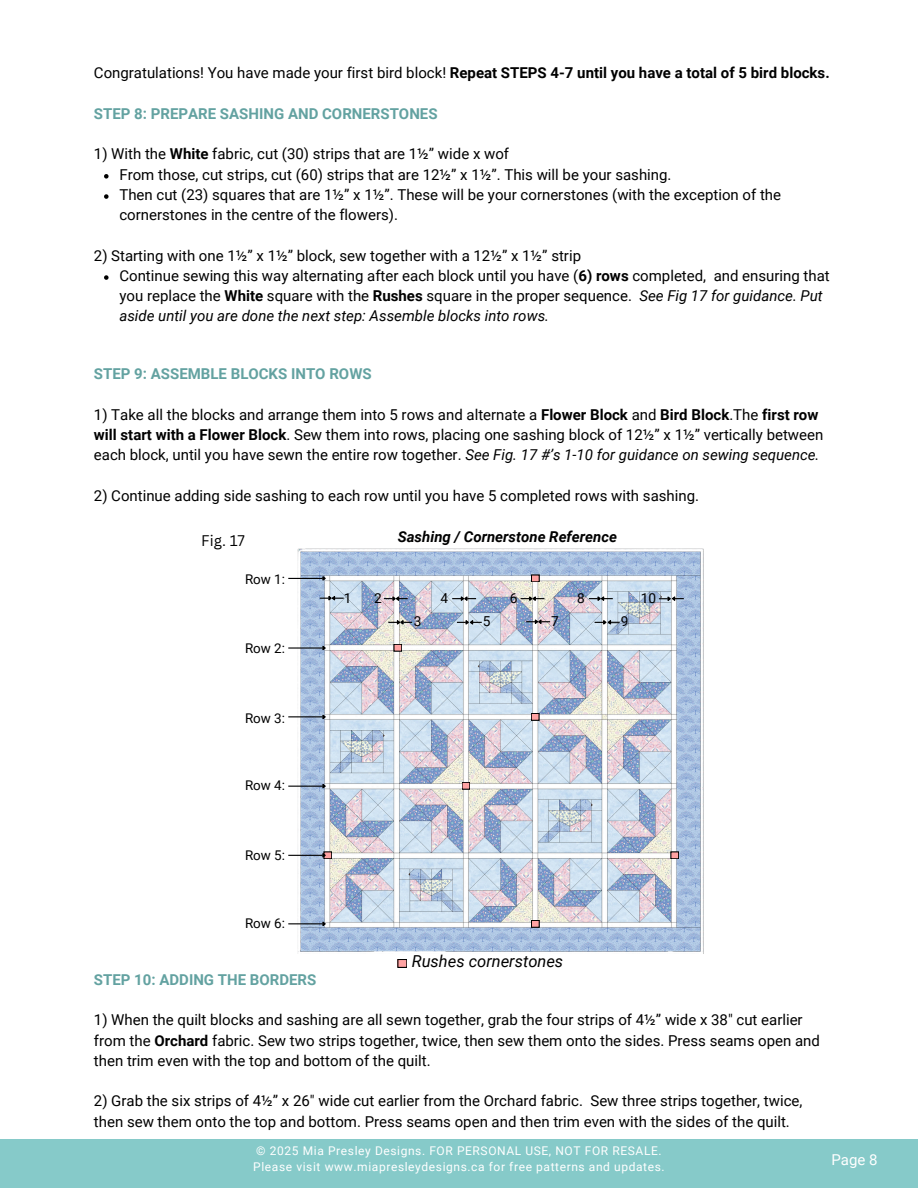
<style>
.page{position:relative;width:918px;height:1188px;background:#fff}
.page>*{position:absolute;margin:0;border:0;box-sizing:border-box;transform-origin:0 0}
.t1{font:italic 16.5px "Roboto";color:#000}
.t2{font:15px/20.2px "Roboto";color:#000}
.t3{font:700 15px "Roboto";color:#63a2a1}
.t4{font:italic 700 15px "Roboto";color:#000}
.t5{font:15px "Canva Sans";color:#000}
.t6{font:15px "Roboto";color:#fff}
.t7{font:13.65px "Roboto";color:#000}
.t8{font:13.35px "Roboto";color:#000}
.t9{font:12px "Roboto";letter-spacing:.05em;color:#fff}
.s1{font-weight:700}
.s2{font-style:italic}
</style>
<div class="page">
<div style="left:0;top:1140px;width:918px;height:48px;background:#86cac9"></div>
<img style="left:298px;top:549px;width:406px;height:405px">
<div style="left:531px;top:575px;width:8px;height:7px;background:#ffa2a2"></div>
<div style="left:531px;top:575px;width:8px;height:7px;border:1px solid #000"></div>
<div style="left:394px;top:644px;width:8px;height:7px;background:#ffa2a2"></div>
<div style="left:394px;top:644px;width:8px;height:7px;border:1px solid #000"></div>
<div style="left:531px;top:713px;width:8px;height:7px;background:#ffa2a2"></div>
<div style="left:531px;top:713px;width:8px;height:7px;border:1px solid #000"></div>
<div style="left:671px;top:852px;width:8px;height:7px;background:#ffa2a2"></div>
<div style="left:671px;top:852px;width:8px;height:7px;border:1px solid #000"></div>
<div style="left:462px;top:782px;width:8px;height:7px;background:#ffa2a2"></div>
<div style="left:462px;top:782px;width:8px;height:7px;border:1px solid #000"></div>
<div style="left:324px;top:852px;width:8px;height:7px;background:#ffa2a2"></div>
<div style="left:324px;top:852px;width:8px;height:7px;border:1px solid #000"></div>
<div style="left:531px;top:920px;width:8px;height:7px;background:#ffa2a2"></div>
<div style="left:531px;top:920px;width:8px;height:7px;border:1px solid #000"></div>
<div style="left:398px;top:959px;width:9px;height:8px;background:#ffa2a2"></div>
<div style="left:398px;top:959px;width:9px;height:8px;border:1px solid #000"></div>
<hr style="left:288px;top:578px;width:35px;height:1px;background:#000">
<svg style="left:321px;top:575px;width:6px;height:7px"></svg>
<hr style="left:288px;top:647px;width:35px;height:2px;background:#000">
<svg style="left:321px;top:645px;width:6px;height:7px"></svg>
<hr style="left:288px;top:716px;width:35px;height:1px;background:#000">
<svg style="left:321px;top:714px;width:6px;height:7px"></svg>
<hr style="left:288px;top:786px;width:35px;height:1px;background:#000">
<svg style="left:321px;top:783px;width:6px;height:7px"></svg>
<hr style="left:288px;top:855px;width:35px;height:1px;background:#000">
<svg style="left:321px;top:852px;width:6px;height:7px"></svg>
<hr style="left:288px;top:923px;width:35px;height:1px;background:#000">
<svg style="left:321px;top:921px;width:6px;height:7px"></svg>
<svg style="left:320px;top:594px;width:24px;height:8px"></svg>
<svg style="left:384px;top:595px;width:24px;height:8px"></svg>
<svg style="left:388px;top:618px;width:24px;height:8px"></svg>
<svg style="left:452px;top:595px;width:24px;height:8px"></svg>
<svg style="left:457px;top:618px;width:25px;height:8px"></svg>
<svg style="left:521px;top:595px;width:23px;height:8px"></svg>
<svg style="left:526px;top:618px;width:24px;height:8px"></svg>
<svg style="left:589px;top:595px;width:24px;height:8px"></svg>
<svg style="left:595px;top:618px;width:25px;height:8px"></svg>
<svg style="left:659px;top:595px;width:25px;height:8px"></svg>
<svg style="left:104px;top:174px;width:5px;height:5px"></svg>
<svg style="left:104px;top:194px;width:5px;height:5px"></svg>
<svg style="left:104px;top:275px;width:5px;height:5px"></svg>
<h3 class="t2" style="left:94px;top:63px;width:737px">Congratulations! You have made your first bird block! <span class="s1">Repeat STEPS 4-7 until you have a total of 5 bird blocks.</span></h3>
<h3 class="t3" style="left:94px;top:105px;width:345px">STEP 8: PREPARE SASHING AND CORNERSTONES</h3>
<h2 class="t2" style="left:94px;top:144px;width:417px">1) With the <span class="s1">White</span> fabric, cut (30) strips that are 1½” wide x wof</h2>
<p class="t2" style="left:119px;top:164px;width:554px">From those, cut strips, cut (60) strips that are 12½” x 1½”. This will be your sashing.</p>
<p class="t2" style="left:119px;top:185px;width:663px">Then cut (23) squares that are 1½” x 1½”. These will be your cornerstones (with the exception of the cornerstones in the centre of the flowers).</p>
<p class="t2" style="left:94px;top:245px;width:489px">2) Starting with one 1½” x 1½” block, sew together with a 12½” x 1½” strip</p>
<p class="t2" style="left:119px;top:266px;width:712px">Continue sewing this way alternating after each block until you have (<span class="s1">6) rows</span> completed, and ensuring that you replace the <span class="s1">White</span> square with the <span class="s1">Rushes</span> square in the proper sequence. <span class="s2">See Fig 17 for guidance. Put aside until you are done the next step: Assemble blocks into rows.</span></p>
<p class="t3" style="left:94px;top:365px;width:279px">STEP 9: ASSEMBLE BLOCKS INTO ROWS</p>
<p class="t2" style="left:94px;top:404px;width:731px">1) Take all the blocks and arrange them into 5 rows and alternate a <span class="s1">Flower Block</span> and <span class="s1">Bird Block</span>.The <span class="s1">first row will start with a Flower Block</span>. Sew them into rows, placing one sashing block of 12½” x 1½” vertically between each block, until you have sewn the entire row together. <span class="s2">See Fig. 17 #’s 1-10 for guidance on sewing sequence.</span></p>
<p class="t2" style="left:94px;top:485px;width:607px">2) Continue adding side sashing to each row until you have 5 completed rows with sashing.</p>
<p class="t5" style="left:201px;top:530px;width:45px">Fig. 17</p>
<h3 class="t8" style="left:245px;top:572px;width:42px">Row 1:</h3>
<h1 class="t8" style="left:245px;top:641px;width:42px">Row 2:</h1>
<h3 class="t8" style="left:245px;top:710px;width:42px">Row 3:</h3>
<p class="t8" style="left:245px;top:778px;width:42px">Row 4:</p>
<p class="t8" style="left:245px;top:847px;width:42px">Row 5:</p>
<h3 class="t8" style="left:245px;top:916px;width:42px">Row 6:</h3>
<p class="t4" style="left:398px;top:528px;width:221px">Sashing / Cornerstone Reference</p>
<p class="t7" style="left:344px;top:590px;width:9px">1</p>
<p class="t7" style="left:374px;top:590px;width:9px">2</p>
<p class="t7" style="left:414px;top:614px;width:9px">3</p>
<p class="t7" style="left:440px;top:590px;width:9px">4</p>
<p class="t7" style="left:483px;top:614px;width:9px">5</p>
<p class="t7" style="left:510px;top:590px;width:9px">6</p>
<p class="t7" style="left:551px;top:614px;width:9px">7</p>
<p class="t7" style="left:577px;top:590px;width:9px">8</p>
<p class="t7" style="left:621px;top:614px;width:9px">9</p>
<p class="t7" style="left:641px;top:590px;width:17px">10</p>
<p class="t1" style="left:412px;top:952px;width:153px">Rushes cornerstones</p>
<p class="t3" style="left:94px;top:971px;width:224px">STEP 10: ADDING THE BORDERS</p>
<p class="t2" style="left:94px;top:1010px;width:728px">1) When the quilt blocks and sashing are all sewn together, grab the four strips of 4½” wide x 38" cut earlier from the <span class="s1">Orchard</span> fabric. Sew two strips together, twice, then sew them onto the sides. Press seams open and then trim even with the top and bottom of the quilt.</p>
<p class="t2" style="left:94px;top:1091px;width:710px">2) Grab the six strips of 4½” x 26" wide cut earlier from the Orchard fabric. Sew three strips together, twice, then sew them onto the top and bottom. Press seams open and then trim even with the sides of the quilt.</p>
<p class="t9" style="left:256px;top:1144px;width:407px">© 2025 Mia Presley Designs. FOR PERSONAL USE, NOT FOR RESALE.</p>
<h1 class="t9" style="left:253px;top:1160px;width:413px">Please visit www.miapresleydesigns.ca for free patterns and updates.</h1>
<h3 class="t6" style="left:831px;top:1151px;width:48px">Page 8</h3>
</div>
